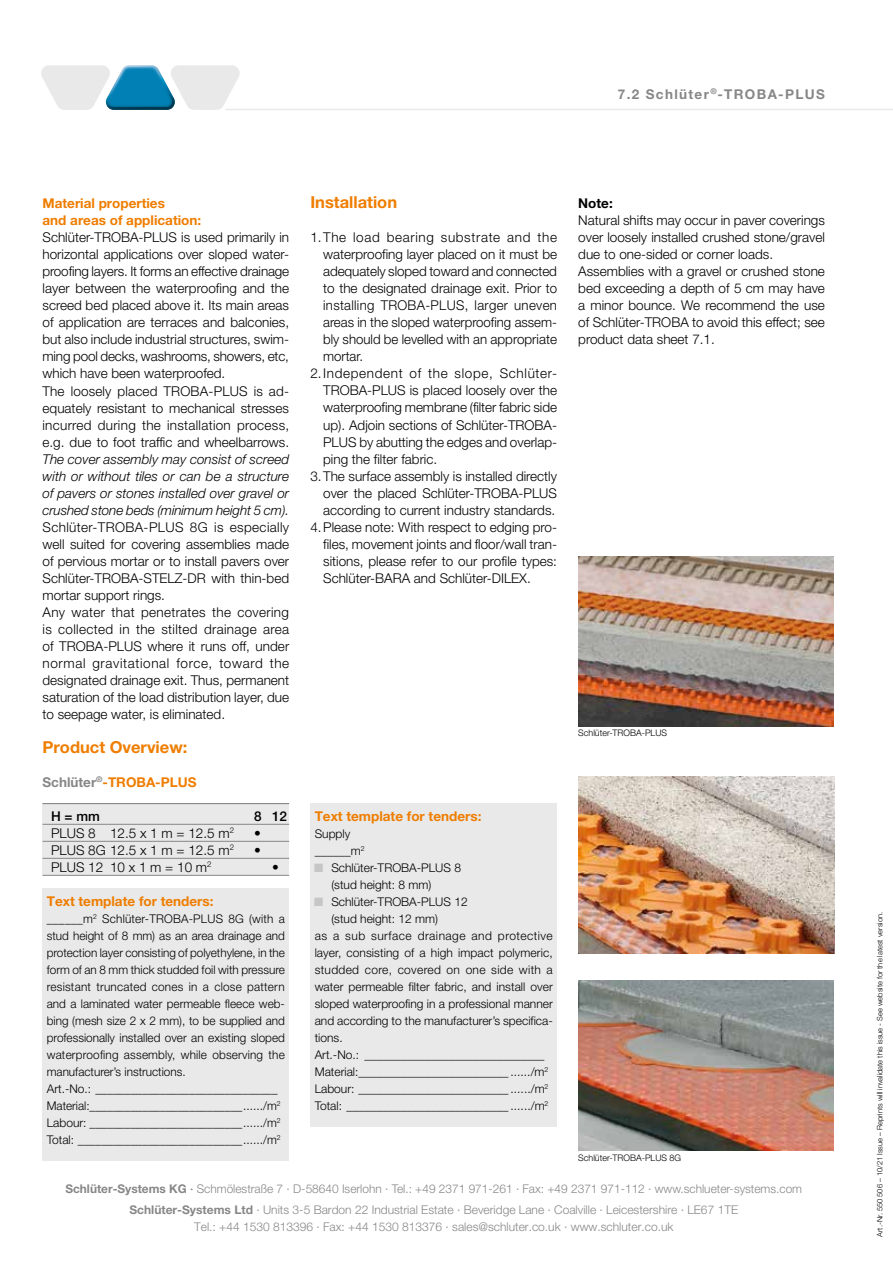
<style>
.page{position:relative;width:893px;height:1263px;background:#fff}
.page>*{position:absolute;margin:0;border:0;box-sizing:border-box;transform-origin:0 0}
.t1{font:700 16.5px "Helvetica Neue LT Pro";color:#ef7d00}
.t2{font:300 13.5px/17px "Helvetica Neue LT Pro";color:#000}
.t3{font:italic 300 13.5px/17px "Helvetica Neue LT Pro";letter-spacing:-.005em;color:#000;text-align:justify}
.t4{font:700 13.5px/17px "Helvetica Neue LT Pro";color:#ef7d00}
.t5{font:300 13.5px "Helvetica Neue LT Pro";letter-spacing:.05em;color:#000}
.t6{font:300 13.5px "Helvetica Neue LT Pro";letter-spacing:.025em;color:#000}
.t7{font:700 13.5px "Helvetica Neue LT Pro";letter-spacing:.1em;color:#878787}
.t8{font:500 13.5px "Helvetica Neue LT Pro";color:#000}
.t9{font:700 13.5px "Helvetica Neue LT Pro";color:#000}
.t10{font:300 12px/17px "Helvetica Neue LT Pro";color:#000}
.t11{font:300 12px/21.3px "Helvetica Neue LT Pro";color:#878787;text-align:center}
.t12{font:300 12px "Helvetica Neue LT Pro";letter-spacing:.04em;color:#000}
.t13{font:300 12px "Helvetica Neue LT Pro";letter-spacing:.025em;color:#000}
.t14{font:300 9px "Helvetica Neue LT Pro";color:#000}
.t15{font:300 7.5px "Helvetica Neue LT Pro";color:#000}
.s1{color:#878787}
.s2{font-weight:700}
.s3{font-weight:500}
</style>
<div class="page">
<div style="left:310px;top:804px;width:247px;height:323px;background:#e9e9e9"></div>
<hr style="left:225px;top:109px;width:668px;height:1px;background:#e9e9e9">
<div style="left:43px;top:804px;width:246px;height:71px;background:#e9e9e9"></div>
<hr style="left:43px;top:803px;width:246px;height:1px;background:#878787">
<hr style="left:43px;top:824px;width:246px;height:1px;background:#878787">
<hr style="left:43px;top:841px;width:246px;height:1px;background:#878787">
<hr style="left:43px;top:858px;width:246px;height:1px;background:#878787">
<hr style="left:43px;top:875px;width:246px;height:1px;background:#878787">
<div style="left:43px;top:889px;width:246px;height:272px;background:#e9e9e9"></div>
<svg style="left:41px;top:65px;width:199px;height:45px"></svg>
<img style="left:578px;top:776px;width:256px;height:178px">
<img style="left:578px;top:557px;width:255px;height:170px">
<img style="left:578px;top:980px;width:255px;height:171px">
<p class="t7" style="left:618px;top:86px;width:209px">7.2 Schlüter<sup>®</sup>-TROBA-PLUS</p>
<p class="t4" style="left:43px;top:195px;width:160px">Material properties<br>and areas of application:</p>
<p class="t2" style="left:43px;top:229px;width:248px">Schlüter-TROBA-PLUS is used primarily in horizontal applications over sloped water&shy;proofing layers. It forms an effective drainage layer between the waterproofing and the screed bed placed above it. Its main areas of application are terraces and balconies, but also include industrial structures, swim&shy;ming pool decks, washrooms, showers, etc, which have been waterproofed.<br>The loosely placed TROBA-PLUS is ad&shy;equately resistant to mechanical stresses incurred during the installation process, e.g. due to foot traffic and wheelbarrows.</p>
<p class="t3" style="left:43px;top:450px;width:248px">The cover assembly may consist of screed with or without tiles or can be a structure of pavers or stones installed over gravel or crushed stone beds (minimum height 5 cm).</p>
<p class="t2" style="left:43px;top:518px;width:248px">Schlüter-TROBA-PLUS 8G is especially well suited for covering assemblies made of pervious mortar or to install pavers over Schlüter-TROBA-STELZ-DR with thin-bed mortar support rings.<br>Any water that penetrates the covering is collected in the stilted drainage area of TROBA-PLUS where it runs off, under normal gravitational force, toward the designated drainage exit. Thus, permanent saturation of the load distribution layer, due to seepage water, is eliminated.</p>
<p class="t1" style="left:43px;top:737px;width:146px">Product Overview:</p>
<p class="t4" style="left:43px;top:773px;width:156px"><span class="s1">Schlüter</span><sup>®</sup>-TROBA-PLUS</p>
<p class="t8" style="left:51px;top:808px;width:50px">H = mm</p>
<p class="t8" style="left:254px;top:808px;width:35px">8 12</p>
<p class="t2" style="left:51px;top:824px;width:185px">PLUS 8 12.5 x 1 m = 12.5 m<sup>2</sup></p>
<p class="t2" style="left:254px;top:824px;width:8px">•</p>
<p class="t2" style="left:51px;top:841px;width:185px">PLUS 8G 12.5 x 1 m = 12.5 m<sup>2</sup></p>
<p class="t2" style="left:254px;top:841px;width:8px">•</p>
<p class="t2" style="left:51px;top:858px;width:162px">PLUS 12 10 x 1 m = 10 m<sup>2</sup></p>
<p class="t2" style="left:272px;top:858px;width:8px">•</p>
<p class="t4" style="left:47px;top:892px;width:168px">Text template for tenders:</p>
<p class="t10" style="left:47px;top:910px;width:240px">______m<sup>2</sup> Schlüter-TROBA-PLUS 8G (with a stud height of 8 mm) as an area drainage and protection layer consisting of polyethylene, in the form of an 8 mm thick studded foil with pressure resistant truncated cones in a close pattern and a laminated water permeable fleece web&shy;bing (mesh size 2 x 2 mm), to be supplied and professionally installed over an existing sloped waterproofing assembly, while observing the manufacturer’s instructions.<br>Art.-No.: _______________________________ Material:__________________________....../m<sup>2<br></sup>Labour: __________________________....../m<sup>2<br></sup>Total: ____________________________....../m<sup>2</sup></p>
<p class="t1" style="left:310px;top:192px;width:88px">Installation</p>
<p class="t5" style="left:310px;top:229px;width:248px">1.The load bearing substrate and the</p>
<p class="t2" style="left:323px;top:246px;width:235px">waterproofing layer placed on it must be</p>
<p class="t2" style="left:323px;top:263px;width:235px">adequately sloped toward and connected</p>
<p class="t2" style="left:323px;top:280px;width:235px">to the designated drainage exit. Prior to</p>
<p class="t6" style="left:323px;top:297px;width:235px">installing TROBA-PLUS, larger uneven</p>
<p class="t2" style="left:323px;top:314px;width:235px">areas in the sloped waterproofing assem-</p>
<p class="t2" style="left:323px;top:331px;width:235px">bly should be levelled with an appropriate</p>
<p class="t2" style="left:323px;top:348px;width:41px">mortar.</p>
<p class="t5" style="left:310px;top:365px;width:246px">2.Independent of the slope, Schlüter-</p>
<p class="t2" style="left:323px;top:382px;width:235px">TROBA-PLUS is placed loosely over the</p>
<p class="t2" style="left:323px;top:399px;width:235px">waterproofing membrane (filter fabric side</p>
<p class="t2" style="left:323px;top:416px;width:234px">up). Adjoin sections of Schlüter-TROBA-</p>
<p class="t2" style="left:323px;top:433px;width:235px">PLUS by abutting the edges and overlap-</p>
<p class="t2" style="left:323px;top:450px;width:116px">ping the filter fabric.</p>
<p class="t2" style="left:310px;top:467px;width:248px">3.The surface assembly is installed directly</p>
<p class="t2" style="left:323px;top:484px;width:235px">over the placed Schlüter-TROBA-PLUS</p>
<p class="t2" style="left:323px;top:501px;width:234px">according to current industry standards.</p>
<p class="t2" style="left:310px;top:518px;width:248px">4.Please note: With respect to edging pro-</p>
<p class="t2" style="left:323px;top:535px;width:235px">files, movement joints and floor/wall tran-</p>
<p class="t2" style="left:323px;top:552px;width:235px">sitions, please refer to our profile types:</p>
<p class="t2" style="left:323px;top:569px;width:209px">Schlüter-BARA and Schlüter-DILEX.</p>
<p class="t4" style="left:315px;top:807px;width:168px">Text template for tenders:</p>
<p class="t10" style="left:315px;top:825px;width:37px">Supply</p>
<p class="t10" style="left:315px;top:842px;width:51px">______m<sup>2</sup></p>
<p class="t10" style="left:331px;top:859px;width:131px">Schlüter-TROBA-PLUS 8</p>
<p class="t10" style="left:331px;top:876px;width:102px">(stud height: 8 mm)</p>
<p class="t10" style="left:331px;top:893px;width:138px">Schlüter-TROBA-PLUS 12</p>
<p class="t10" style="left:331px;top:910px;width:108px">(stud height: 12 mm)</p>
<p class="t12" style="left:315px;top:928px;width:240px">as a sub surface drainage and protective</p>
<p class="t10" style="left:315px;top:944px;width:239px">layer, consisting of a high impact polymeric,</p>
<p class="t13" style="left:315px;top:962px;width:240px">studded core, covered on one side with a</p>
<p class="t10" style="left:315px;top:978px;width:240px">water permeable filter fabric, and install over</p>
<p class="t10" style="left:315px;top:995px;width:240px">sloped waterproofing in a professional manner</p>
<p class="t10" style="left:315px;top:1012px;width:240px">and according to the manufacturer’s specifica-</p>
<p class="t10" style="left:315px;top:1029px;width:29px">tions.</p>
<p class="t10" style="left:315px;top:1046px;width:231px">Art.-No.: ______________________________</p>
<p class="t10" style="left:315px;top:1063px;width:235px">Material:_________________________ ....../m<sup>2</sup></p>
<p class="t10" style="left:315px;top:1080px;width:235px">Labour: _________________________ ....../m<sup>2</sup></p>
<p class="t10" style="left:315px;top:1097px;width:235px">Total: ___________________________ ....../m<sup>2</sup></p>
<p class="t9" style="left:578px;top:195px;width:36px">Note:</p>
<p class="t2" style="left:578px;top:212px;width:248px">Natural shifts may occur in paver coverings over loosely installed crushed stone/gravel due to one-sided or corner loads.<br>Assemblies with a gravel or crushed stone bed exceeding a depth of 5 cm may have a minor bounce. We recommend the use of Schlüter-TROBA to avoid this effect; see product data sheet 7.1.</p>
<p class="t14" style="left:578px;top:727px;width:90px">Schlüter-TROBA-PLUS</p>
<p class="t14" style="left:578px;top:1152px;width:104px">Schlüter-TROBA-PLUS 8G</p>
<p class="t11" style="left:65px;top:1178px;width:738px"><span class="s2">Schlüter-Systems KG</span> <span class="s3">·</span> Schmölestraße 7 · D-58640 Iserlohn · Tel.: +49 2371 971-261 · Fax: +49 2371 971-112 · www.schlueter-systems.com<br><span class="s2">Schlüter-Systems Ltd</span> · Units 3-5 Bardon 22 Industrial Estate · Beveridge Lane · Coalville · Leicestershire · LE67 1TE</p>
<p class="t11" style="left:194px;top:1216px;width:481px">Tel.: +44 1530 813396 · Fax: +44 1530 813376 · sales@schluter.co.uk · www.schluter.co.uk</p>
<p class="t15" style="left:875px;top:1236px;width:326px;rotate:-90deg">Art.-Nr. 550 506 – 10/21 Issue – Reprints will invalidate this issue - See website for the latest version.</p>
</div>
